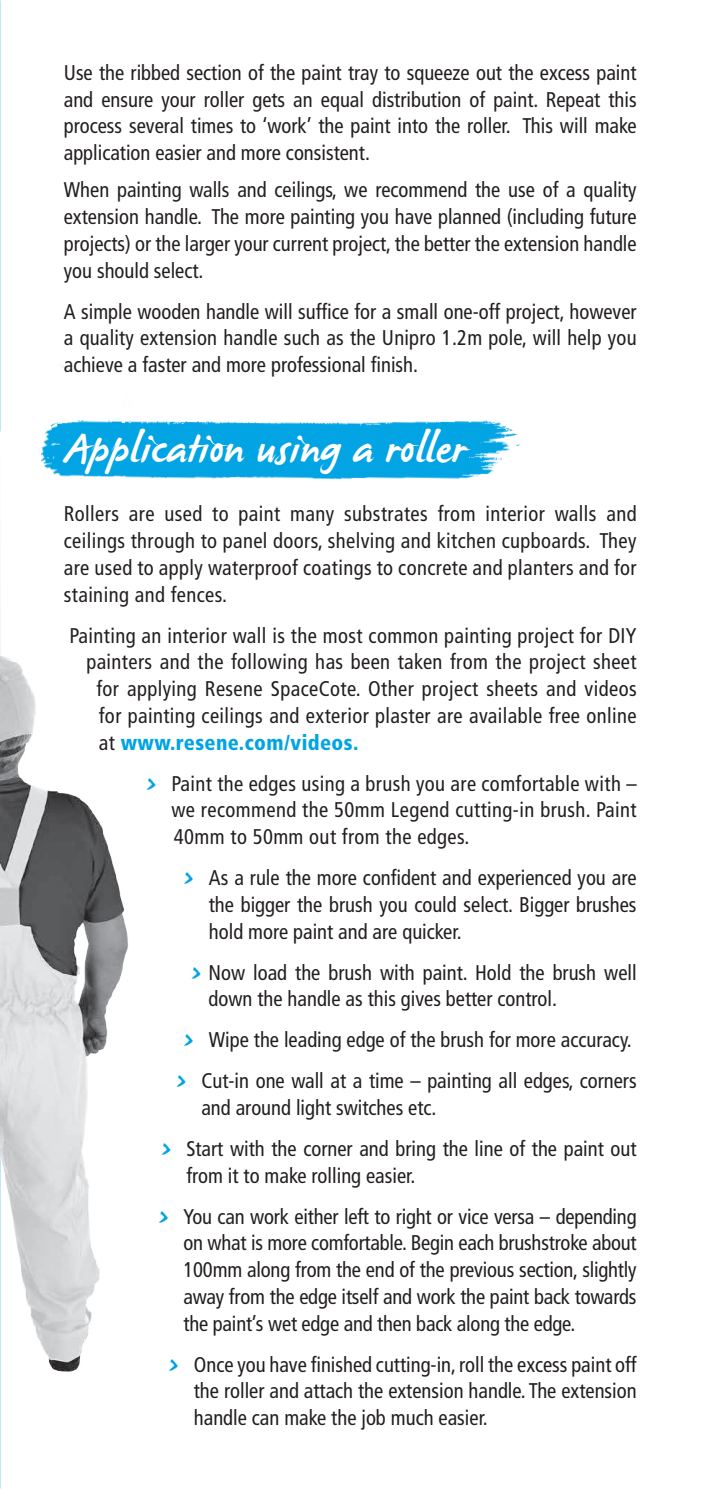
<style>
.page{position:relative;width:702px;height:1489px;background:#fff}
.page>*{position:absolute;margin:0;border:0;box-sizing:border-box;transform-origin:0 0}
.t1{font:42.5px "James Paul";color:#fff}
.t2{font:condensed 21.25px/26.8px "Frutiger";color:#231f20;text-align:justify}
.t3{font:condensed 21.25px "Frutiger";letter-spacing:.02em;color:#231f20}
.t4{font:900 condensed 21.25px "Frutiger";letter-spacing:.02em;color:#00a4e4}
.s1{font-weight:400;color:#231f20}
.s2{font-family:"James Paul";font-stretch:normal;font-size:27.5px;color:#00a4e4}
</style>
<div class="page">
<img style="left:0;top:291px;width:128px;height:1153px">
<svg style="left:0;top:360px;width:128px;height:307px"></svg>
<img style="left:34px;top:414px;width:487px;height:72px">
<p class="t2" style="left:64px;top:59px;width:574px">Use the ribbed section of the paint tray to squeeze out the excess paint and ensure your roller gets an equal distribution of paint. Repeat this process several times to ‘work’ the paint into the roller. This will make application easier and more consistent.</p>
<p class="t2" style="left:64px;top:177px;width:574px">When painting walls and ceilings, we recommend the use of a quality extension handle. The more painting you have planned (including future projects) or the larger your current project, the better the extension handle you should select.</p>
<p class="t2" style="left:64px;top:298px;width:574px">A simple wooden handle will suffice for a small one-off project, however a quality extension handle such as the Unipro 1.2m pole, will help you achieve a faster and more professional finish.</p>
<h1 class="t1" style="left:64px;top:427px;width:403px">Application using a roller</h1>
<p class="t2" style="left:64px;top:501px;width:574px">Rollers are used to paint many substrates from interior walls and ceilings through to panel doors, shelving and kitchen cupboards. They are used to apply waterproof coatings to concrete and planters and for staining and fences.</p>
<p class="t3" style="left:69px;top:623px;width:568px">Painting an interior wall is the most common painting project for DIY</p>
<p class="t3" style="left:86px;top:649px;width:551px">painters and the following has been taken from the project sheet</p>
<p class="t3" style="left:96px;top:676px;width:542px">for applying Resene SpaceCote. Other project sheets and videos</p>
<p class="t3" style="left:99px;top:703px;width:539px">for painting ceilings and exterior plaster are available free online</p>
<p class="t4" style="left:99px;top:729px;width:261px"><span class="s1">at</span> www.resene.com/videos.</p>
<p class="t2" style="left:171px;top:770px;width:467px;text-indent:-25px"><span class="s2">›</span> Paint the edges using a brush you are comfortable with – we recommend the 50mm Legend cutting-in brush. Paint 40mm to 50mm out from the edges.</p>
<p class="t2" style="left:209px;top:864px;width:429px;text-indent:-25px"><span class="s2">›</span> As a rule the more confident and experienced you are the bigger the brush you could select. Bigger brushes hold more paint and are quicker.</p>
<p class="t2" style="left:208px;top:958px;width:429px;text-indent:-17px"><span class="s2">›</span> Now load the brush with paint. Hold the brush well down the handle as this gives better control.</p>
<p class="t2" style="left:176px;top:1019px;width:461px;line-height:41px;text-align:center"><span class="s2">›</span> Wipe the leading edge of the brush for more accuracy. <span class="s2">›</span> Cut-in one wall at a time – painting all edges, corners</p>
<p class="t2" style="left:161px;top:1087px;width:476px;line-height:41px;text-indent:40px">and around light switches etc.<br><span class="s2">›</span> Start with the corner and bring the line of the paint out</p>
<p class="t2" style="left:159px;top:1154px;width:479px;line-height:41px;text-indent:27px">from it to make rolling easier.<br><span class="s2">›</span> You can work either left to right or vice versa – depending</p>
<p class="t2" style="left:183px;top:1229px;width:454px">on what is more comfortable. Begin each brushstroke about 100mm along from the end of the previous section, slightly away from the edge itself and work the paint back towards the paint’s wet edge and then back along the edge.</p>
<p class="t2" style="left:194px;top:1350px;width:444px;text-indent:-25px"><span class="s2">›</span> Once you have finished cutting-in, roll the excess paint off the roller and attach the extension handle. The extension handle can make the job much easier.</p>
</div>
